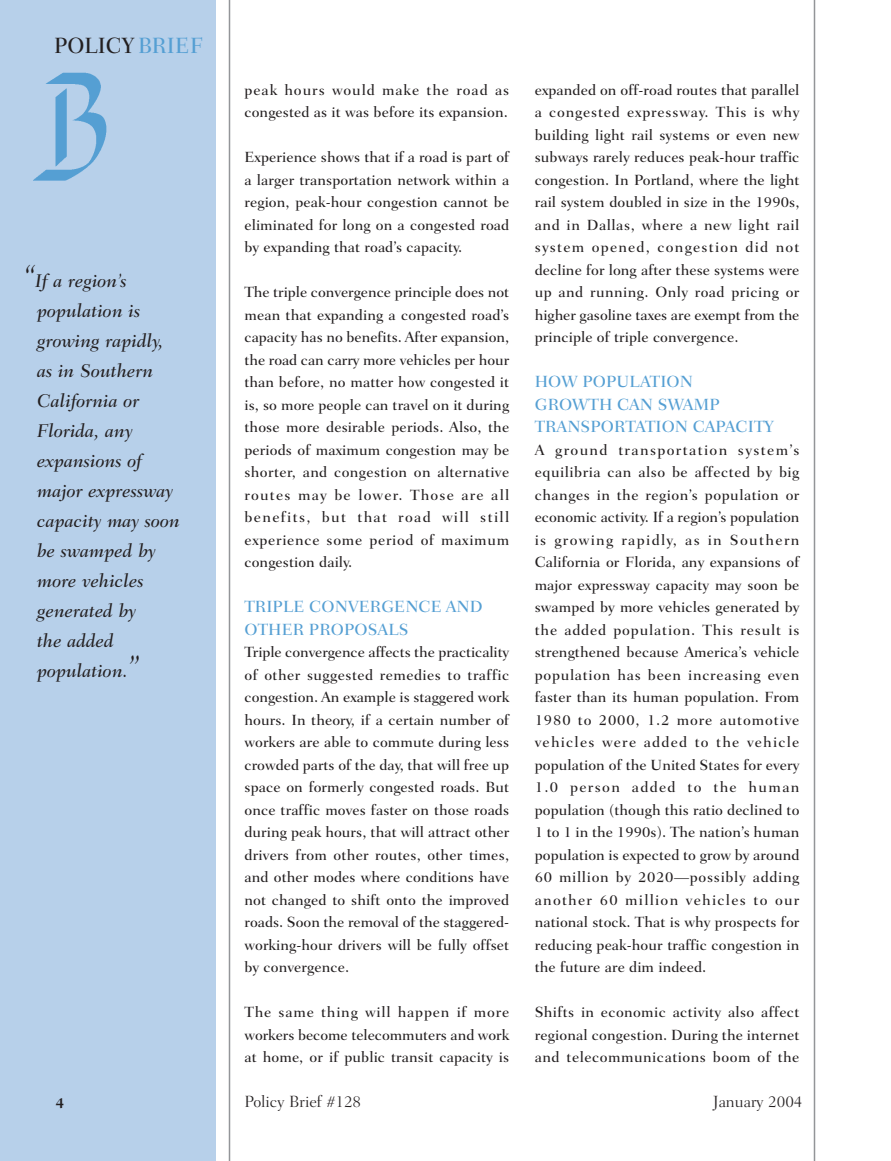
<style>
.page{position:relative;width:891px;height:1161px;background:#fff}
.page>*{position:absolute;margin:0;border:0;box-sizing:border-box;transform-origin:0 0}
.t1{font:500 22.5px "Fairfield LH";color:#231f20;scale:.95 1}
.t2{font:italic 500 18.75px/30px "Fairfield LH";color:#231f20}
.t3{font:500 16.5px/22.5px "Fairfield LH";letter-spacing:.005em;color:#559fd3}
.t4{font:300 16.5px "Fairfield LH";color:#231f20}
.t5{font:500 15px/22.5px "Fairfield LH";letter-spacing:.005em;color:#231f20;text-align:justify}
.t6{font:700 15px "Fairfield LH";color:#231f20}
.s1{color:#559fd3}
.s2{font-size:30px}
</style>
<div class="page">
<div style="left:0;top:0;width:216px;height:1161px;background:#b7d0ea"></div>
<hr style="left:229px;top:0;width:1px;height:1161px;background:#939598">
<hr style="left:814px;top:0;width:1px;height:1161px;background:#939598">
<img style="left:33px;top:73px;width:74px;height:108px">
<h1 class="t1" style="left:54px;top:36px;width:158px">POLICY <span class="s1">BRIEF</span></h1>
<p class="t2" style="left:37px;top:268px;width:144px;text-indent:-13px"><span class="s2">“</span>If a region’s population is growing rapidly, as in Southern<br>California or<br>Florida, any expansions of major expressway capacity may soon be swamped by more vehicles generated by<br>the added population.<span class="s2">”</span></p>
<p class="t5" style="left:244px;top:80px;width:266px">peak hours would make the road as congested as it was before its expansion.</p>
<p class="t5" style="left:244px;top:147px;width:266px">Experience shows that if a road is part of a larger transportation network within a region, peak-hour congestion cannot be eliminated for long on a congested road by expanding that road’s capacity.</p>
<p class="t5" style="left:244px;top:282px;width:266px">The triple convergence principle does not mean that expanding a congested road’s capacity has no benefits. After expansion, the road can carry more vehicles per hour than before, no matter how congested it is, so more people can travel on it during those more desirable periods. Also, the periods of maximum congestion may be shorter, and congestion on alternative routes may be lower. Those are all benefits, but that road will still experience some period of maximum congestion daily.</p>
<p class="t3" style="left:244px;top:597px;width:240px">TRIPLE CONVERGENCE AND<br>OTHER PROPOSALS</p>
<p class="t5" style="left:244px;top:642px;width:266px">Triple convergence affects the practicality of other suggested remedies to traffic congestion. An example is staggered work hours. In theory, if a certain number of workers are able to commute during less crowded parts of the day, that will free up space on formerly congested roads. But once traffic moves faster on those roads during peak hours, that will attract other drivers from other routes, other times, and other modes where conditions have not changed to shift onto the improved roads. Soon the removal of the staggered&shy;working-hour drivers will be fully offset by convergence.</p>
<p class="t5" style="left:244px;top:1002px;width:266px">The same thing will happen if more workers become telecommuters and work at home, or if public transit capacity is</p>
<p class="t5" style="left:535px;top:80px;width:266px">expanded on off-road routes that parallel a congested expressway. This is why building light rail systems or even new subways rarely reduces peak-hour traffic congestion. In Portland, where the light rail system doubled in size in the 1990s, and in Dallas, where a new light rail system opened, congestion did not decline for long after these systems were up and running. Only road pricing or higher gasoline taxes are exempt from the principle of triple convergence.</p>
<p class="t3" style="left:535px;top:372px;width:241px">HOW POPULATION<br>GROWTH CAN SWAMP<br>TRANSPORTATION CAPACITY</p>
<p class="t5" style="left:535px;top:440px;width:266px">A ground transportation system’s equilibria can also be affected by big changes in the region’s population or economic activity. If a region’s population is growing rapidly, as in Southern California or Florida, any expansions of major expressway capacity may soon be swamped by more vehicles generated by the added population. This result is strengthened because America’s vehicle population has been increasing even faster than its human population. From 1980 to 2000, 1.2 more automotive vehicles were added to the vehicle population of the United States for every 1.0 person added to the human population (though this ratio declined to 1 to 1 in the 1990s). The nation’s human population is expected to grow by around 60 million by 2020—possibly adding another 60 million vehicles to our national stock. That is why prospects for reducing peak-hour traffic congestion in the future are dim indeed.</p>
<p class="t5" style="left:535px;top:1002px;width:266px">Shifts in economic activity also affect regional congestion. During the internet and telecommunications boom of the</p>
<p class="t6" style="left:56px;top:1096px;width:10px">4</p>
<p class="t4" style="left:244px;top:1095px;width:118px">Policy Brief #128</p>
<p class="t4" style="left:713px;top:1095px;width:91px">January 2004</p>
</div>
